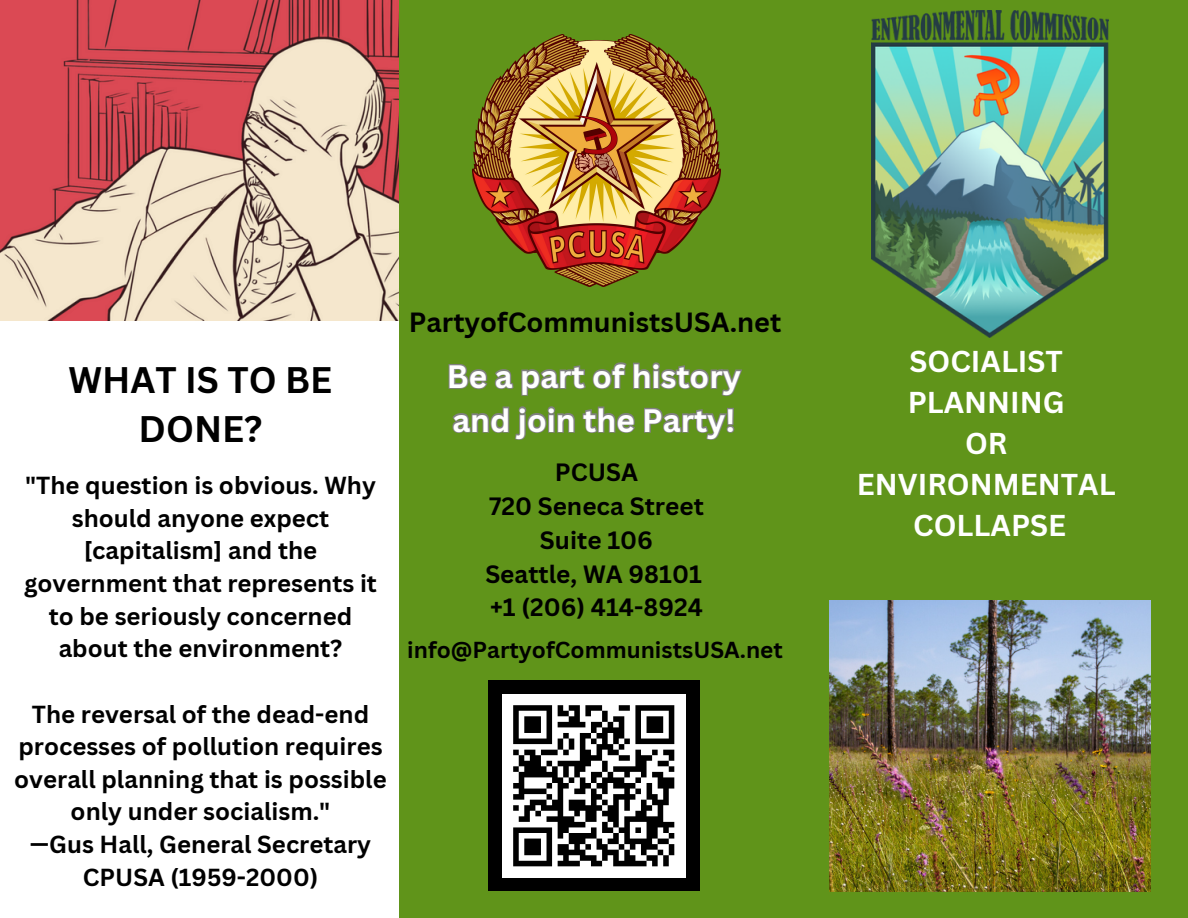
<style>
.page{position:relative;width:1188px;height:918px;background:#fff}
.page>*{position:absolute;margin:0;border:0;box-sizing:border-box;transform-origin:0 0}
.t1{font:700 36px/49.5px "Canva Sans";color:#000;text-align:center}
.t2{font:700 31.5px "Canva Sans";color:#fff}
.t3{font:700 29.4px "Canva Sans";color:#fff}
.t4{font:700 27px "Canva Sans";color:#000}
.t5{font:700 24.45px "Canva Sans";color:#000}
.t6{font:700 24px/32.7px "Canva Sans";color:#000;text-align:center}
.t7{font:700 22.5px "Canva Sans";color:#000}
</style>
<div class="page">
<div style="left:396px;top:0;width:396px;height:918px;background:#60941a"></div>
<div style="left:3px;top:0;width:396px;height:918px;background:#fff"></div>
<div style="left:792px;top:0;width:396px;height:918px;background:#60941a"></div>
<div style="left:488px;top:681px;width:212px;height:210px;background:#000"></div>
<div style="left:502px;top:694px;width:183px;height:183px;background:#fff"></div>
<svg style="left:513px;top:705px;width:162px;height:162px"></svg>
<img style="left:0;top:0;width:398px;height:321px">
<img style="left:830px;top:600px;width:320px;height:292px">
<img style="left:473px;top:34px;width:247px;height:252px">
<img style="left:871px;top:10px;width:237px;height:328px">
<svg style="left:448px;top:362px;width:294px;height:34px"></svg>
<svg style="left:452px;top:406px;width:283px;height:34px"></svg>
<p class="t1" style="left:68px;top:354px;width:265px">WHAT IS TO BE<br>DONE?</p>
<p class="t6" style="left:24px;top:469px;width:354px">"The question is obvious. Why should anyone expect [capitalism] and the government that represents it to be seriously concerned about the environment?</p>
<p class="t6" style="left:14px;top:697px;width:374px">The reversal of the dead-end processes of pollution requires overall planning that is possible only under socialism."</p>
<p class="t6" style="left:30px;top:827px;width:343px">—Gus Hall, General Secretary<br>CPUSA (1959-2000)</p>
<p class="t4" style="left:409px;top:303px;width:374px">PartyofCommunistsUSA.net</p>
<p class="t2" style="left:447px;top:354px;width:296px">Be a part of history</p>
<p class="t2" style="left:452px;top:398px;width:285px">and join the Party!</p>
<p class="t5" style="left:555px;top:455px;width:85px">PCUSA</p>
<p class="t5" style="left:489px;top:489px;width:216px">720 Seneca Street</p>
<p class="t5" style="left:540px;top:523px;width:115px">Suite 106</p>
<p class="t5" style="left:485px;top:556px;width:218px">Seattle, WA 98101</p>
<p class="t5" style="left:490px;top:590px;width:214px">+1 (206) 414-8924</p>
<p class="t7" style="left:407px;top:634px;width:377px">info@PartyofCommunistsUSA.net</p>
<p class="t3" style="left:910px;top:341px;width:155px">SOCIALIST</p>
<p class="t3" style="left:908px;top:382px;width:159px">PLANNING</p>
<p class="t3" style="left:965px;top:423px;width:44px">OR</p>
<p class="t3" style="left:857px;top:463px;width:260px">ENVIRONMENTAL</p>
<p class="t3" style="left:913px;top:504px;width:154px">COLLAPSE</p>
</div>
